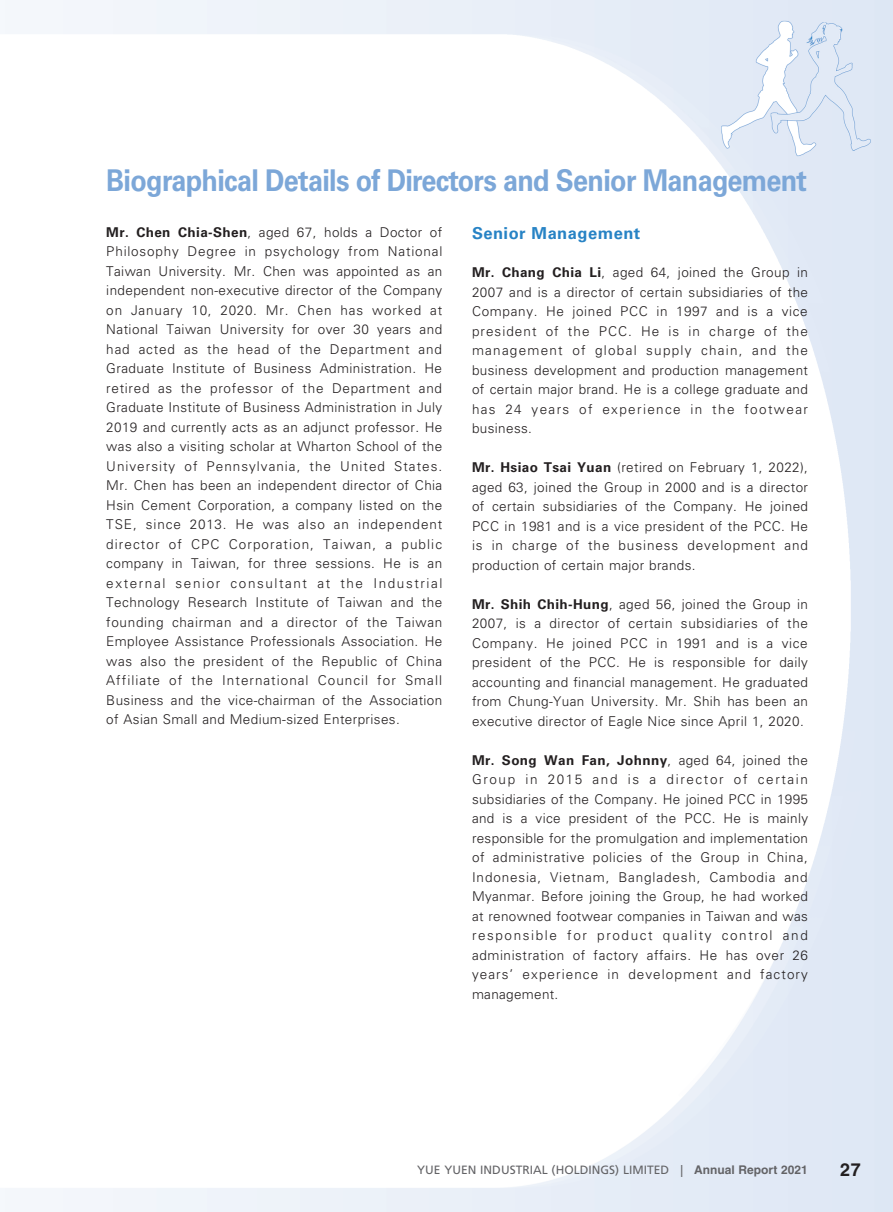
<style>
.page{position:relative;width:893px;height:1212px;background:#fff}
.page>*{position:absolute;margin:0;border:0;box-sizing:border-box;transform-origin:0 0}
.t1{font:700 30px "Univers LT Std";letter-spacing:-.025em;color:#7ca7d8;scale:.9 1}
.t2{font:700 18px "Helvetica LT Std";color:#231f20}
._01_H1{font:700 16.5px "Univers LT Std";letter-spacing:.03em;color:#2783c5}
._00_txt{font:300 13.5px/19.5px "Univers LT Std";letter-spacing:.03em;color:#231f20;text-align:justify}
.t3{font:12px "Frutiger LT Std";letter-spacing:.005em;color:#636366}
.s1{font-weight:700}
.s2{font-family:"Helvetica LT Std";font-weight:700}
</style>
<div class="page">
<img style="left:5px;top:0;width:888px;height:1212px">
<h1 class="t1" style="left:106px;top:163px;width:780px">Biographical Details of Directors and Senior Management</h1>
<p class="_00_txt" style="left:106px;top:222px;width:338px"><span class="s1">Mr. Chen Chia-Shen</span>, aged 67, holds a Doctor of Philosophy Degree in psychology from National Taiwan University. Mr. Chen was appointed as an independent non-executive director of the Company on January 10, 2020. Mr. Chen has worked at National Taiwan University for over 30 years and had acted as the head of the Department and Graduate Institute of Business Administration. He retired as the professor of the Department and Graduate Institute of Business Administration in July 2019 and currently acts as an adjunct professor. He was also a visiting scholar at Wharton School of the University of Pennsylvania, the United States.<br>Mr. Chen has been an independent director of Chia Hsin Cement Corporation, a company listed on the TSE, since 2013. He was also an independent director of CPC Corporation, Taiwan, a public company in Taiwan, for three sessions. He is an external senior consultant at the Industrial Technology Research Institute of Taiwan and the founding chairman and a director of the Taiwan Employee Assistance Professionals Association. He was also the president of the Republic of China Affiliate of the International Council for Small Business and the vice-chairman of the Association of Asian Small and Medium-sized Enterprises.</p>
<p class="_01_H1" style="left:472px;top:224px;width:170px">Senior Management</p>
<p class="_00_txt" style="left:472px;top:263px;width:338px"><span class="s1">Mr. Chang Chia Li</span>, aged 64, joined the Group in 2007 and is a director of certain subsidiaries of the Company. He joined PCC in 1997 and is a vice president of the PCC. He is in charge of the management of global supply chain, and the business development and production management of certain major brand. He is a college graduate and has 24 years of experience in the footwear business.</p>
<p class="_00_txt" style="left:472px;top:458px;width:338px"><span class="s1">Mr. Hsiao Tsai Yuan</span> (retired on February 1, 2022), aged 63, joined the Group in 2000 and is a director of certain subsidiaries of the Company. He joined PCC in 1981 and is a vice president of the PCC. He is in charge of the business development and production of certain major brands.</p>
<p class="_00_txt" style="left:472px;top:594px;width:338px"><span class="s1">Mr. Shih Chih-Hung</span>, aged 56, joined the Group in 2007, is a director of certain subsidiaries of the Company. He joined PCC in 1991 and is a vice president of the PCC. He is responsible for daily accounting and financial management. He graduated from Chung-Yuan University. Mr. Shih has been an executive director of Eagle Nice since April 1, 2020.</p>
<p class="_00_txt" style="left:472px;top:750px;width:338px"><span class="s1">Mr. Song Wan Fan, Johnny</span>, aged 64, joined the Group in 2015 and is a director of certain subsidiaries of the Company. He joined PCC in 1995 and is a vice president of the PCC. He is mainly responsible for the promulgation and implementation of administrative policies of the Group in China, Indonesia, Vietnam, Bangladesh, Cambodia and Myanmar. Before joining the Group, he had worked at renowned footwear companies in Taiwan and was responsible for product quality control and administration of factory affairs. He has over 26 years’ experience in development and factory management.</p>
<p class="t3" style="left:417px;top:1162px;width:392px">YUE YUEN INDUSTRIAL (HOLDINGS) LIMITED | <span class="s2">Annual Report 2021</span></p>
<h2 class="t2" style="left:840px;top:1158px;width:22px">27</h2>
</div>
